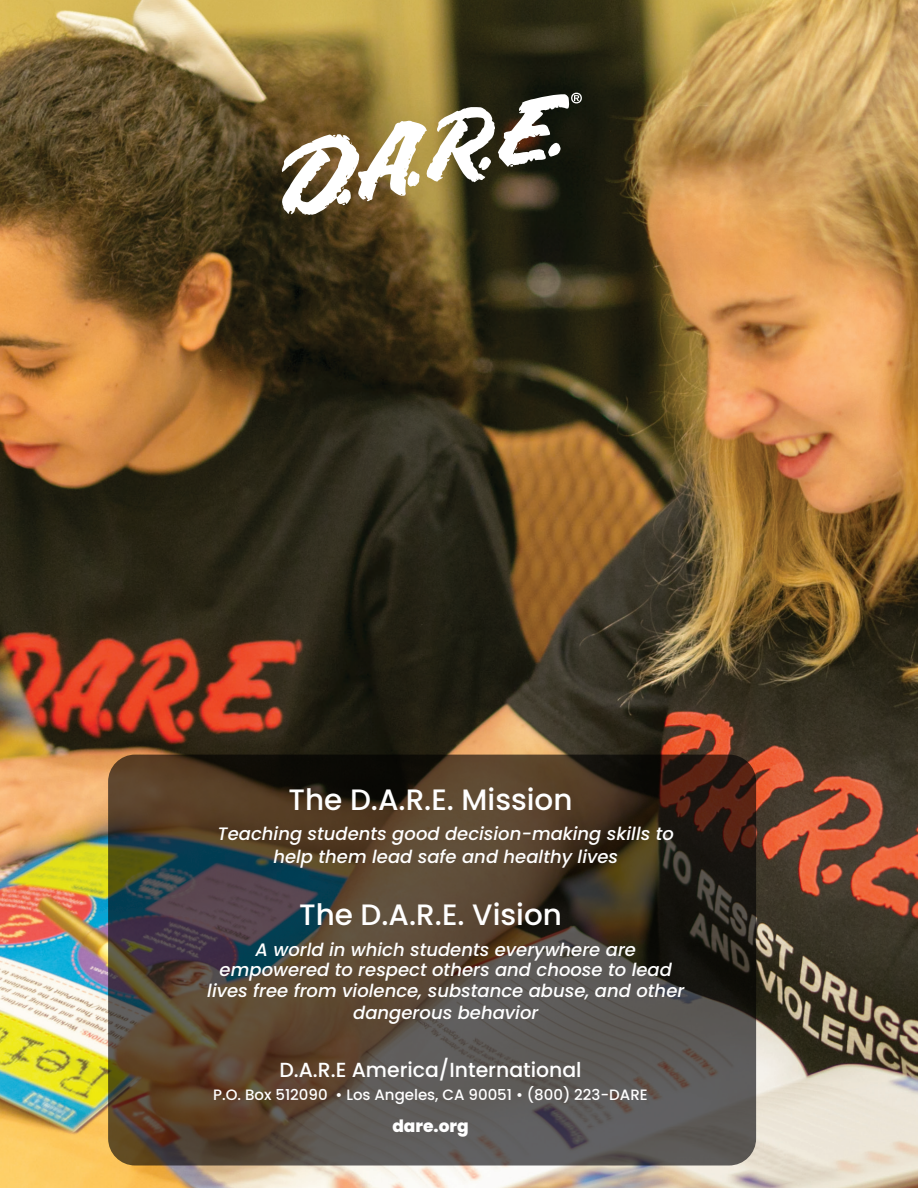
<style>
.page{position:relative;width:918px;height:1188px;background:#fff}
.page>*{position:absolute;margin:0;border:0;box-sizing:border-box;transform-origin:0 0}
.SUBHEAD_2{font:500 29.4px "Poppins";color:#fff}
.SUBHEAD_2-2{font:500 20.4px "Poppins";color:#fff}
.Main_Indent{font:italic 500 18px/20.4px "Poppins";color:#fff;text-align:center}
.t1{font:800 16.95px "Poppins";color:#fff}
.SUBHEAD_2-3{font:500 15px "Poppins";color:#fff}
</style>
<div class="page">
<img style="left:0;top:0;width:918px;height:1188px">
<svg style="left:108px;top:755px;width:648px;height:411px;background:#4e4338"></svg>
<svg style="left:279px;top:93px;width:303px;height:123px"></svg>
<p class="SUBHEAD_2" style="left:288px;top:782px;width:286px">The D.A.R.E. Mission</p>
<p class="Main_Indent" style="left:218px;top:823px;width:458px;line-height:22.6px">Teaching students good decision-making skills to help them lead safe and healthy lives</p>
<p class="SUBHEAD_2" style="left:299px;top:898px;width:264px">The D.A.R.E. Vision</p>
<p class="Main_Indent" style="left:207px;top:939px;width:479px">A world in which students everywhere are empowered to respect others and choose to lead lives free from violence, substance abuse, and other</p>
<p class="Main_Indent" style="left:353px;top:1003px;width:187px">dangerous behavior</p>
<p class="SUBHEAD_2-2" style="left:279px;top:1058px;width:304px">D.A.R.E America/International</p>
<p class="SUBHEAD_2-3" style="left:213px;top:1086px;width:436px">P.O. Box 512090 • Los Angeles, CA 90051 • (800) 223-DARE</p>
<p class="t1" style="left:392px;top:1117px;width:78px">dare.org</p>
</div>
